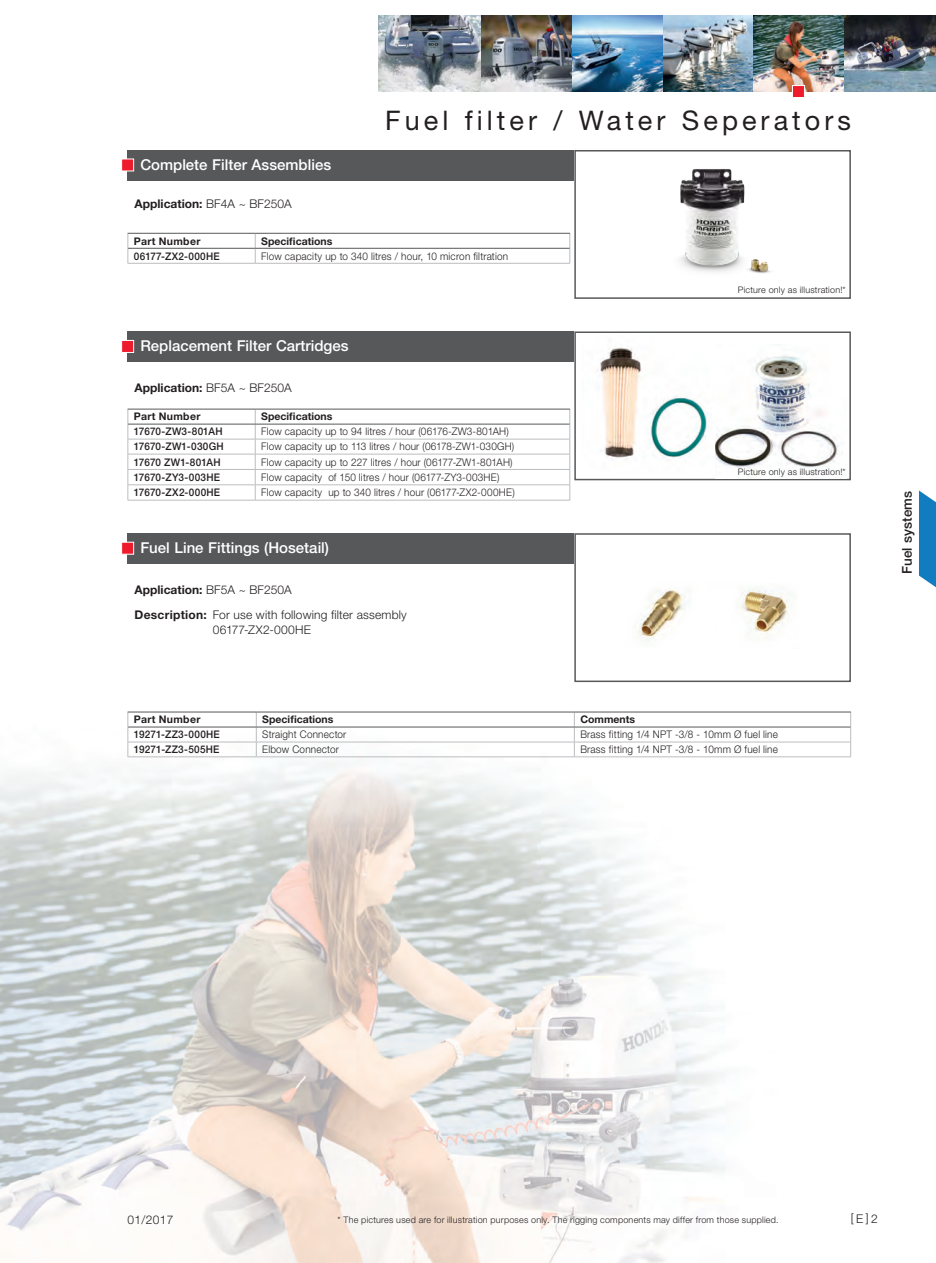
<style>
.page{position:relative;width:936px;height:1263px;background:#fff}
.page>*{position:absolute;margin:0;border:0;box-sizing:border-box;transform-origin:0 0}
.Normaal{font:27px "Helvetica Neue LT Std";letter-spacing:.15em;color:#231f20}
.Normaal-2{font:500 15px "Helvetica Neue LT Std";color:#fff}
.Normaal-3{font:500 13.5px "Helvetica Neue LT Std";letter-spacing:.005em;color:#231f20}
.Normaal-4{font:700 12px "Helvetica Neue LT Std";color:#231f20}
.Normaal-5{font:300 12px "Helvetica Neue LT Std";letter-spacing:.015em;color:#231f20}
.Normaal-6{font:700 12px "Helvetica Neue LT Std";letter-spacing:.02em;color:#231f20}
.Paragraph_Style_1{font:300 10.5px "Helvetica Neue LT Std";letter-spacing:.02em;color:#231f20;scale:.95 1}
.Paragraph_Style_1-2{font:500 10.5px "Helvetica Neue LT Std";letter-spacing:.02em;color:#231f20;scale:.95 1}
.Normaal-7{font:700 10.5px "Helvetica Neue LT Std";color:#231f20}
.Normaal-8{font:700 10.5px "Helvetica Neue LT Std";letter-spacing:.03em;color:#231f20}
.Normaal-9{font:300 9px "Helvetica Neue LT Std";letter-spacing:.025em;color:#231f20}
.s1{font-weight:300}
</style>
<div class="page">
<img style="left:0;top:644px;width:852px;height:619px">
<img style="left:378px;top:15px;width:466px;height:77px">
<img style="left:844px;top:15px;width:91px;height:77px">
<div style="left:792px;top:85px;width:12px;height:13px;background:#ee1b2d;border:1px solid #fff"></div>
<div style="left:574px;top:150px;width:276px;height:149px;background:#fff;border:2px solid #57585a"></div>
<div style="left:128px;top:150px;width:446px;height:30px;background:#57585a"></div>
<div style="left:128px;top:331px;width:446px;height:30px;background:#57585a"></div>
<div style="left:121px;top:159px;width:13px;height:12px;background:#ee1b2d;border:1px solid #fff"></div>
<div style="left:121px;top:340px;width:13px;height:13px;background:#ee1b2d;border:1px solid #fff"></div>
<div style="left:574px;top:331px;width:276px;height:149px;background:#fff;border:2px solid #57585a"></div>
<img style="left:597px;top:347px;width:112px;height:114px">
<img style="left:715px;top:355px;width:131px;height:124px">
<div style="left:128px;top:533px;width:446px;height:30px;background:#57585a"></div>
<div style="left:121px;top:542px;width:13px;height:13px;background:#ee1b2d;border:1px solid #fff"></div>
<div style="left:575px;top:534px;width:275px;height:147px;background:#fff"></div>
<img style="left:637px;top:587px;width:155px;height:54px">
<div style="left:574px;top:533px;width:276px;height:149px;border:2px solid #57585a"></div>
<svg style="left:128px;top:234px;width:1px;height:29px"></svg>
<svg style="left:255px;top:234px;width:1px;height:29px"></svg>
<svg style="left:569px;top:234px;width:1px;height:29px"></svg>
<hr style="left:128px;top:263px;width:127px;height:1px;background:#bcbdc0">
<hr style="left:255px;top:263px;width:315px;height:1px;background:#bcbdc0">
<hr style="left:128px;top:233px;width:127px;height:1px;background:#57585a">
<hr style="left:255px;top:233px;width:315px;height:1px;background:#57585a">
<hr style="left:128px;top:248px;width:127px;height:1px;background:#57585a">
<hr style="left:255px;top:248px;width:314px;height:1px;background:#57585a">
<hr style="left:128px;top:439px;width:127px;height:1px;background:#bcbdc0">
<hr style="left:255px;top:439px;width:315px;height:1px;background:#bcbdc0">
<hr style="left:128px;top:454px;width:127px;height:1px;background:#bcbdc0">
<hr style="left:255px;top:454px;width:315px;height:1px;background:#bcbdc0">
<hr style="left:128px;top:469px;width:127px;height:1px;background:#bcbdc0">
<hr style="left:255px;top:469px;width:315px;height:1px;background:#bcbdc0">
<hr style="left:128px;top:485px;width:127px;height:1px;background:#bcbdc0">
<svg style="left:128px;top:410px;width:1px;height:90px"></svg>
<hr style="left:255px;top:485px;width:315px;height:1px;background:#bcbdc0">
<svg style="left:255px;top:410px;width:1px;height:90px"></svg>
<svg style="left:569px;top:410px;width:1px;height:90px"></svg>
<hr style="left:128px;top:500px;width:127px;height:1px;background:#bcbdc0">
<hr style="left:255px;top:500px;width:315px;height:1px;background:#bcbdc0">
<hr style="left:128px;top:409px;width:127px;height:1px;background:#57585a">
<hr style="left:255px;top:409px;width:315px;height:1px;background:#57585a">
<hr style="left:128px;top:424px;width:127px;height:1px;background:#57585a">
<hr style="left:255px;top:424px;width:314px;height:1px;background:#57585a">
<svg style="left:919px;top:490px;width:16px;height:97px;background:#2f8cc8"></svg>
<hr style="left:128px;top:742px;width:128px;height:1px;background:#bcbdc0">
<svg style="left:128px;top:713px;width:1px;height:43px"></svg>
<hr style="left:256px;top:742px;width:318px;height:1px;background:#bcbdc0">
<svg style="left:256px;top:713px;width:1px;height:43px"></svg>
<hr style="left:574px;top:742px;width:276px;height:1px;background:#bcbdc0">
<svg style="left:574px;top:713px;width:1px;height:43px"></svg>
<svg style="left:850px;top:712px;width:1px;height:45px"></svg>
<hr style="left:128px;top:756px;width:128px;height:1px;background:#bcbdc0">
<hr style="left:256px;top:756px;width:318px;height:1px;background:#bcbdc0">
<hr style="left:574px;top:756px;width:276px;height:1px;background:#bcbdc0">
<hr style="left:128px;top:712px;width:128px;height:1px;background:#57585a">
<hr style="left:256px;top:712px;width:318px;height:1px;background:#57585a">
<hr style="left:574px;top:712px;width:276px;height:1px;background:#57585a">
<hr style="left:128px;top:727px;width:128px;height:1px;background:#57585a">
<hr style="left:256px;top:727px;width:318px;height:1px;background:#57585a">
<hr style="left:574px;top:727px;width:276px;height:1px;background:#57585a">
<img style="left:614px;top:150px;width:196px;height:147px">
<p class="Normaal-2" style="left:140px;top:156px;width:192px">Complete Filter Assemblies</p>
<p class="Normaal-4" style="left:135px;top:197px;width:158px">Application: <span class="s1">BF4A ~ BF250A</span></p>
<p class="Normaal" style="left:385px;top:104px;width:467px">Fuel filter / Water Seperators</p>
<p class="Normaal-8" style="left:134px;top:234px;width:68px">Part Number</p>
<p class="Normaal-7" style="left:261px;top:234px;width:73px">Specifications</p>
<p class="Paragraph_Style_1-2" style="left:134px;top:250px;width:92px">06177-ZX2-000HE</p>
<p class="Paragraph_Style_1" style="left:261px;top:249px;width:261px">Flow capacity up to 340 litres / hour, 10 micron filtration</p>
<p class="Normaal-2" style="left:140px;top:337px;width:210px">Replacement Filter Cartridges</p>
<p class="Normaal-4" style="left:135px;top:381px;width:158px">Application: <span class="s1">BF5A ~ BF250A</span></p>
<p class="Normaal-8" style="left:134px;top:410px;width:68px">Part Number</p>
<p class="Normaal-7" style="left:261px;top:410px;width:73px">Specifications</p>
<p class="Paragraph_Style_1-2" style="left:134px;top:425px;width:95px">17670-ZW3-801AH</p>
<p class="Paragraph_Style_1" style="left:261px;top:425px;width:262px">Flow capacity up to 94 litres / hour (06176-ZW3-801AH)</p>
<p class="Paragraph_Style_1-2" style="left:134px;top:440px;width:96px">17670-ZW1-030GH</p>
<p class="Paragraph_Style_1" style="left:261px;top:440px;width:268px">Flow capacity up to 113 litres / hour (06178-ZW1-030GH)</p>
<p class="Paragraph_Style_1-2" style="left:134px;top:455px;width:93px">17670 ZW1-801AH</p>
<p class="Paragraph_Style_1" style="left:261px;top:455px;width:266px">Flow capacity up to 227 litres / hour (06177-ZW1-801AH)</p>
<p class="Paragraph_Style_1-2" style="left:134px;top:471px;width:92px">17670-ZY3-003HE</p>
<p class="Paragraph_Style_1" style="left:261px;top:471px;width:252px">Flow capacity of 150 litres / hour (06177-ZY3-003HE)</p>
<p class="Paragraph_Style_1-2" style="left:134px;top:486px;width:92px">17670-ZX2-000HE</p>
<p class="Paragraph_Style_1" style="left:261px;top:486px;width:268px">Flow capacity up to 340 litres / hour (06177-ZX2-000HE)</p>
<p class="Normaal-2" style="left:140px;top:539px;width:190px">Fuel Line Fittings (Hosetail)</p>
<p class="Normaal-4" style="left:135px;top:583px;width:158px">Application: <span class="s1">BF5A ~ BF250A</span></p>
<p class="Normaal-6" style="left:135px;top:607px;width:74px">Description:</p>
<p class="Normaal-5" style="left:213px;top:607px;width:195px">For use with following filter assembly</p>
<p class="Normaal-5" style="left:213px;top:622px;width:100px">06177-ZX2-000HE</p>
<p class="Normaal-9" style="left:737px;top:284px;width:109px">Picture only as illustration!*</p>
<p class="Normaal-9" style="left:737px;top:467px;width:109px">Picture only as illustration!*</p>
<p class="Normaal-8" style="left:134px;top:713px;width:68px">Part Number</p>
<p class="Normaal-7" style="left:262px;top:713px;width:73px">Specifications</p>
<p class="Normaal-7" style="left:580px;top:713px;width:56px">Comments</p>
<p class="Paragraph_Style_1-2" style="left:134px;top:728px;width:92px">19271-ZZ3-000HE</p>
<p class="Paragraph_Style_1" style="left:262px;top:728px;width:90px">Straight Connector</p>
<p class="Paragraph_Style_1" style="left:580px;top:728px;width:209px">Brass fitting 1/4 NPT -3/8 - 10mm Ø fuel line</p>
<p class="Paragraph_Style_1-2" style="left:134px;top:743px;width:92px">19271-ZZ3-505HE</p>
<p class="Paragraph_Style_1" style="left:262px;top:743px;width:82px">Elbow Connector</p>
<p class="Paragraph_Style_1" style="left:580px;top:743px;width:209px">Brass fitting 1/4 NPT -3/8 - 10mm Ø fuel line</p>
<p class="Normaal-3" style="left:898px;top:574px;width:85px;rotate:-90deg">Fuel systems</p>
<p class="Normaal-5" style="left:128px;top:1212px;width:47px">01/2017</p>
<p class="Normaal-9" style="left:337px;top:1215px;width:442px">* The pictures used are for illustration purposes only. The rigging components may differ from those supplied.</p>
<p class="Normaal-5" style="left:850px;top:1211px;width:28px">[E]2</p>
</div>
